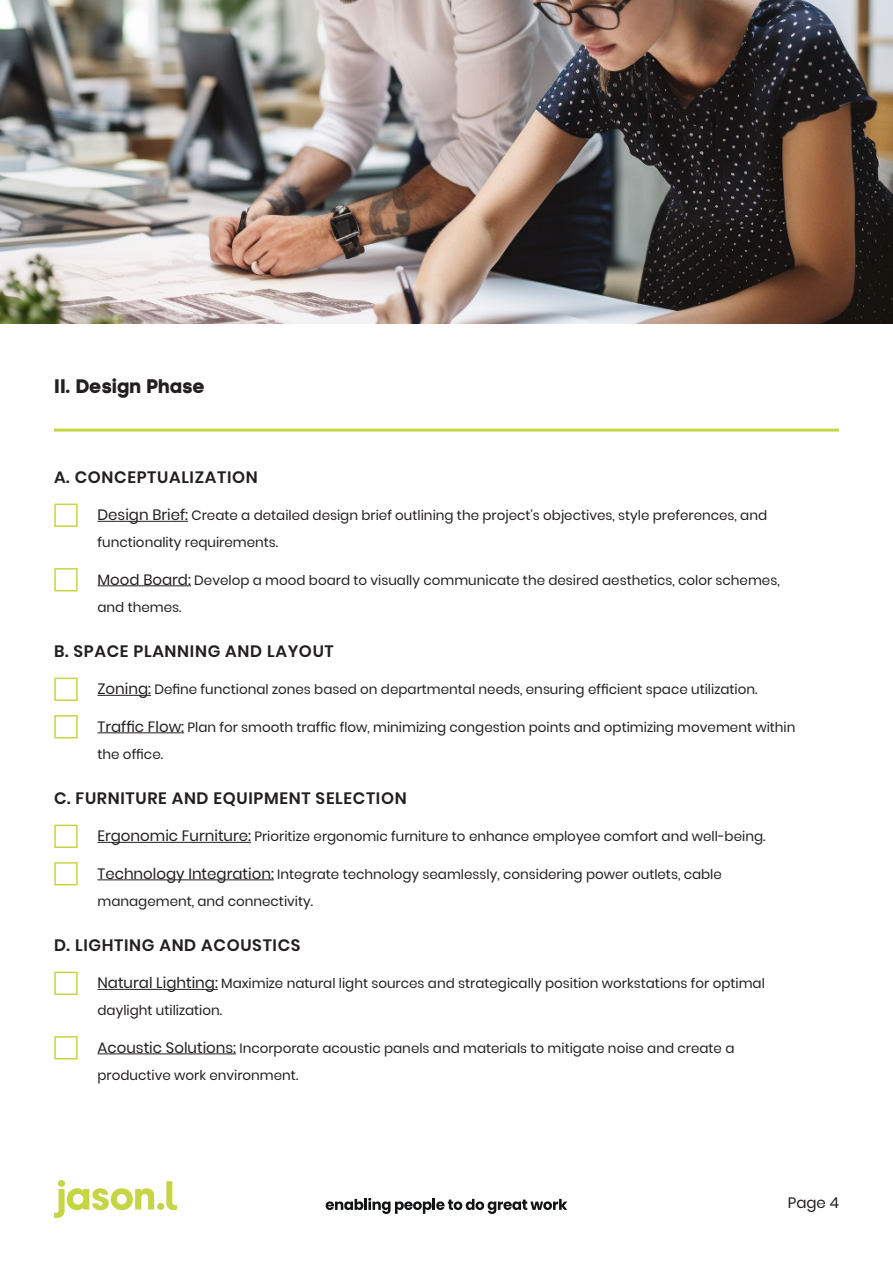
<style>
.page{position:relative;width:893px;height:1263px;background:#fff}
.page>*{position:absolute;margin:0;border:0;box-sizing:border-box;transform-origin:0 0}
.Paragraph_Style_2{font:700 19.5px "Jasonl Code";color:#231f20}
.Paragraph_Style_2-2{font:600 16.5px "Poppins";letter-spacing:.04em;color:#231f20}
.t1{font:15px "Poppins";color:#231f20}
.t2{font:13.5px/27px "Poppins";color:#231f20}
.s1{color:#c6d544}
.s2{font-size:15px}
</style>
<div class="page">
<svg style="left:166px;top:1181px;width:11px;height:29px"></svg>
<svg style="left:54px;top:1180px;width:100px;height:38px"></svg>
<div style="left:157px;top:1203px;width:7px;height:7px;background:#c6d544;border-radius:50%"></div>
<svg style="left:326px;top:1198px;width:241px;height:16px"></svg>
<hr style="left:98px;top:521px;width:90px;height:1px;background:#231f20">
<hr style="left:98px;top:585px;width:93px;height:1px;background:#231f20">
<hr style="left:98px;top:695px;width:53px;height:1px;background:#231f20">
<hr style="left:98px;top:732px;width:86px;height:1px;background:#231f20">
<hr style="left:98px;top:842px;width:153px;height:1px;background:#231f20">
<hr style="left:98px;top:879px;width:176px;height:1px;background:#231f20">
<hr style="left:98px;top:989px;width:120px;height:1px;background:#231f20">
<hr style="left:98px;top:1053px;width:138px;height:1px;background:#231f20">
<hr style="left:54px;top:429px;width:785px;height:3px;background:#c6d544">
<img style="left:0;top:0;width:893px;height:323px">
<p class="Paragraph_Style_2" style="left:54px;top:374px;width:153px">II. Design Phase</p>
<p class="Paragraph_Style_2-2" style="left:54px;top:467px;width:205px">A. CONCEPTUALIZATION</p>
<p class="t2" style="left:98px;top:502px;width:671px;text-indent:-44px"><span class="s1">■</span> <span class="s2">Design Brief:</span> Create a detailed design brief outlining the project’s objectives, style preferences, and functionality requirements.</p>
<p class="t2" style="left:98px;top:566px;width:684px;text-indent:-44px"><span class="s1">■</span> <span class="s2">Mood Board:</span> Develop a mood board to visually communicate the desired aesthetics, color schemes, and themes.</p>
<p class="Paragraph_Style_2-2" style="left:54px;top:641px;width:281px">B. SPACE PLANNING AND LAYOUT</p>
<p class="t2" style="left:54px;top:676px;width:705px"><span class="s1">■</span> <span class="s2">Zoning:</span> Define functional zones based on departmental needs, ensuring efficient space utilization.</p>
<p class="t2" style="left:98px;top:713px;width:699px;text-indent:-44px"><span class="s1">■</span> <span class="s2">Traffic Flow:</span> Plan for smooth traffic flow, minimizing congestion points and optimizing movement within the office.</p>
<p class="Paragraph_Style_2-2" style="left:54px;top:788px;width:354px">C. FURNITURE AND EQUIPMENT SELECTION</p>
<p class="t2" style="left:54px;top:823px;width:713px"><span class="s1">■</span> <span class="s2">Ergonomic Furniture:</span> Prioritize ergonomic furniture to enhance employee comfort and well-being.</p>
<p class="t2" style="left:98px;top:860px;width:626px;text-indent:-44px"><span class="s1">■</span> <span class="s2">Technology Integration:</span> Integrate technology seamlessly, considering power outlets, cable management, and connectivity.</p>
<p class="Paragraph_Style_2-2" style="left:54px;top:935px;width:248px">D. LIGHTING AND ACOUSTICS</p>
<p class="t2" style="left:98px;top:970px;width:669px;text-indent:-44px"><span class="s1">■</span> <span class="s2">Natural Lighting:</span> Maximize natural light sources and strategically position workstations for optimal daylight utilization.</p>
<p class="t2" style="left:97px;top:1034px;width:638px;text-indent:-43px"><span class="s1">■</span> <span class="s2">Acoustic Solutions:</span> Incorporate acoustic panels and materials to mitigate noise and create a productive work environment.</p>
<p class="t1" style="left:788px;top:1194px;width:53px">Page 4</p>
</div>
